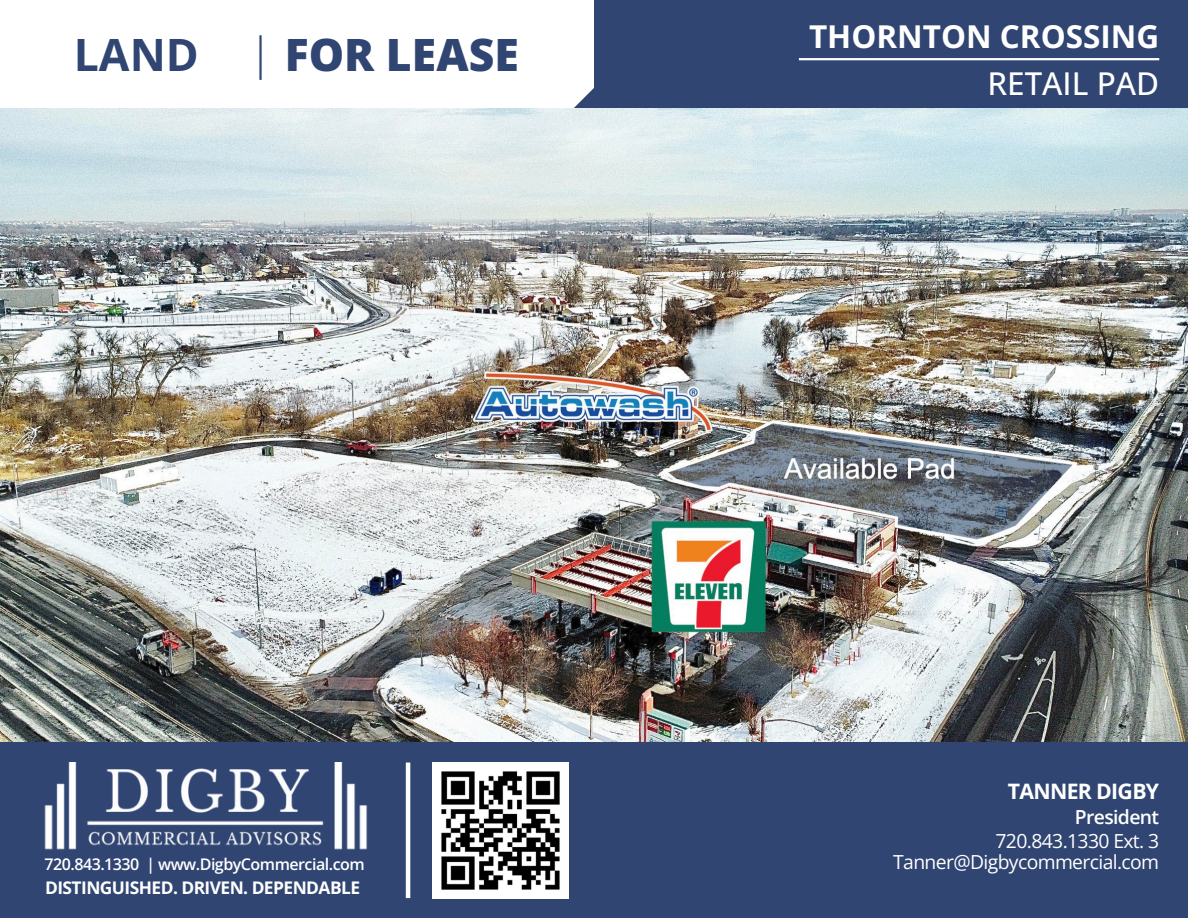
<style>
.page{position:relative;width:1188px;height:918px;background:#fff}
.page>*{position:absolute;margin:0;border:0;box-sizing:border-box;transform-origin:0 0}
.t1{font:800 44.55px "Open Sans";color:#304572}
.t2{font:700 31.5px "Open Sans";color:#fff}
.t3{font:500 31.5px "Open Sans";color:#fff}
.t4{font:700 21.3px "Open Sans";letter-spacing:-.03em;color:#fff}
.t5{font:19.35px/23.7px "Open Sans";letter-spacing:-.03em;color:#fff;text-align:right}
.t6{font:700 17.4px "Open Sans";letter-spacing:-.03em;color:#fff}
.t7{font:600 16.05px "Open Sans";letter-spacing:-.03em;color:#fff}
.s1{font-weight:700}
.s2{font-family:"Free Serif";font-weight:400}
.s3{font-style:italic}
.s4{font-weight:600}
</style>
<div class="page">
<div style="left:0;top:742px;width:1188px;height:176px;background:#304572"></div>
<div style="left:0;top:0;width:1188px;height:118px;background:#304572"></div>
<div style="left:0;top:0;width:594px;height:148px;background:#fff"></div>
<img style="left:0;top:109px;width:1188px;height:633px">
<hr style="left:406px;top:763px;width:4px;height:135px;background:#fff">
<img style="left:433px;top:762px;width:136px;height:136px">
<hr style="left:799px;top:58px;width:360px;height:2px;background:#fff">
<img style="left:44px;top:762px;width:324px;height:88px">
<h2 class="t1" style="left:74px;top:23px;width:447px"><span class="s1">LAND</span> <span class="s2">⎹</span> FOR LEASE</h2>
<p class="t2" style="left:809px;top:14px;width:352px">THORNTON CROSSING</p>
<p class="t3" style="left:987px;top:62px;width:173px">RETAIL PAD</p>
<p class="t7" style="left:44px;top:853px;width:322px">720.843.1330 <span class="s3">|</span> www.DigbyCommercial.com</p>
<h3 class="t6" style="left:45px;top:875px;width:317px">DISTINGUISHED. DRIVEN. DEPENDABLE</h3>
<p class="t4" style="left:1008px;top:776px;width:153px">TANNER DIGBY</p>
<p class="t5" style="left:996px;top:805px;width:165px"><span class="s4">President<br></span>720.843.1330 Ext. 3</p>
<p class="t5" style="left:893px;top:850px;width:267px">Tanner@Digbycommercial.com</p>
</div>
